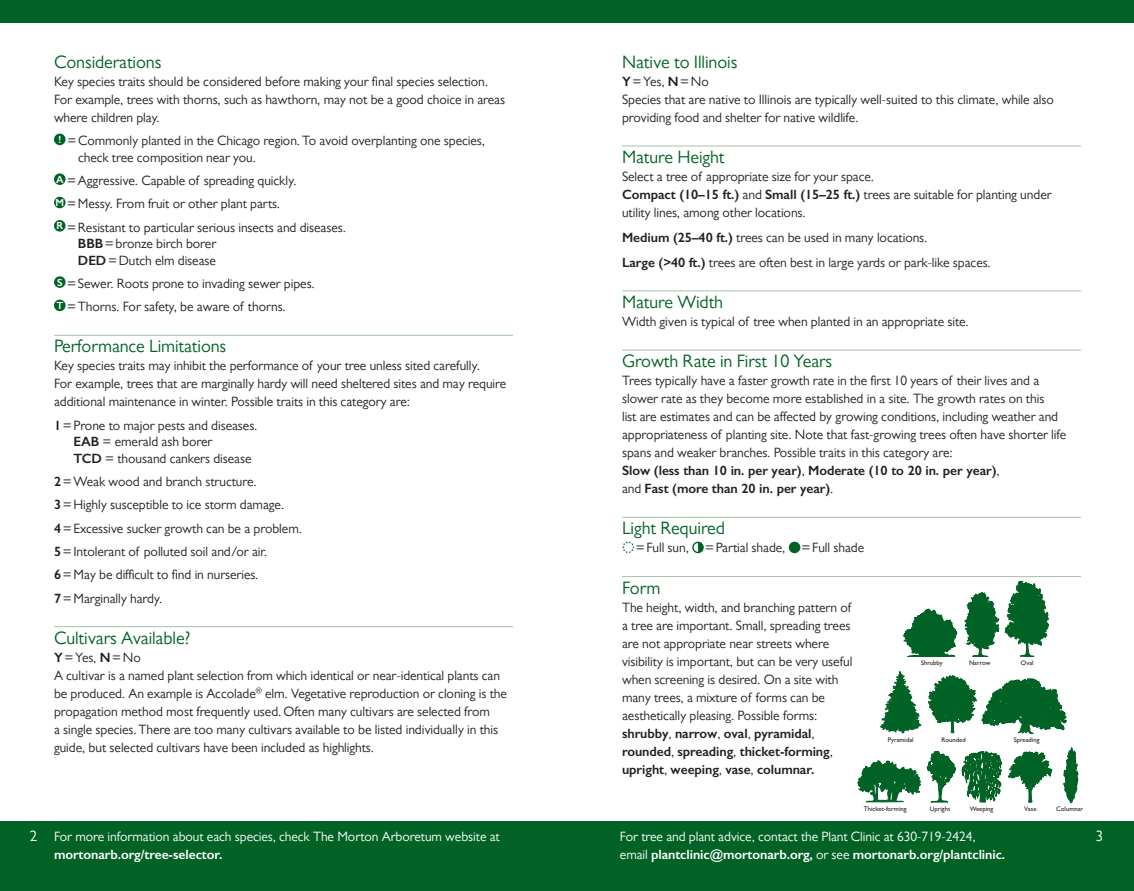
<style>
.page{position:relative;width:1134px;height:891px;background:#fff}
.page>*{position:absolute;margin:0;border:0;box-sizing:border-box;transform-origin:0 0}
.t1{font:18px "Gill Sans";letter-spacing:-.005em;color:#006224}
.t2{font:15px "Gill Sans";color:#fff}
.t3{font:13.5px/18px "Gill Sans";letter-spacing:-.005em;color:#231f20}
.t4{font:13.5px "Gill Sans";letter-spacing:-.005em;color:#fff}
.t5{font:600 13.5px "Gill Sans";letter-spacing:-.005em;color:#fff}
.t6{font:6.6px "Gill Sans";color:#231f20}
.s1{font-weight:600}
.s2{font-weight:400}
</style>
<div class="page">
<div style="left:0;top:821px;width:1134px;height:70px;background:#006224"></div>
<div style="left:0;top:0;width:1134px;height:22px;background:#006224"></div>
<hr style="left:54px;top:335px;width:459px;height:1px;background:#a7c2a6">
<hr style="left:54px;top:626px;width:459px;height:1px;background:#a7c2a6">
<div style="left:54px;top:134px;width:12px;height:11px;background:#006224;border-radius:50%"></div>
<div style="left:54px;top:173px;width:12px;height:12px;background:#006224;border-radius:50%"></div>
<div style="left:54px;top:197px;width:12px;height:11px;background:#006224;border-radius:50%"></div>
<div style="left:54px;top:220px;width:12px;height:12px;background:#006224;border-radius:50%"></div>
<div style="left:54px;top:276px;width:12px;height:12px;background:#006224;border-radius:50%"></div>
<div style="left:54px;top:300px;width:12px;height:11px;background:#006224;border-radius:50%"></div>
<hr style="left:622px;top:146px;width:459px;height:1px;background:#a7c2a6">
<hr style="left:622px;top:290px;width:459px;height:1px;background:#a7c2a6">
<hr style="left:622px;top:350px;width:459px;height:1px;background:#a7c2a6">
<hr style="left:622px;top:517px;width:459px;height:1px;background:#a7c2a6">
<hr style="left:622px;top:576px;width:459px;height:1px;background:#a7c2a6">
<svg style="left:622px;top:541px;width:12px;height:12px"></svg>
<div style="left:624px;top:543px;width:8px;height:8px;background:#fff;border-radius:50%"></div>
<div style="left:624px;top:543px;width:9px;height:9px;border:1px solid #fff;border-radius:50%"></div>
<svg style="left:692px;top:542px;width:12px;height:11px"></svg>
<div style="left:789px;top:542px;width:11px;height:11px;background:#006224;border-radius:50%"></div>
<svg style="left:858px;top:581px;width:220px;height:223px"></svg>
<h1 class="t1" style="left:54px;top:51px;width:109px">Considerations</h1>
<p class="t3" style="left:54px;top:72px;width:453px">Key species traits should be considered before making your final species selection.<br>For example, trees with thorns, such as hawthorn, may not be a good choice in areas where children play.</p>
<p class="t3" style="left:78px;top:132px;width:408px;line-height:16.5px;text-indent:-20px"><sup>!</sup> = Commonly planted in the Chicago region. To avoid overplanting one species, check tree composition near you.</p>
<p class="t3" style="left:56px;top:169px;width:292px;line-height:23.2px"><sup>A</sup> =Aggressive. Capable of spreading quickly.<br><sup>M</sup> =Messy. From fruit or other plant parts.<br><sup>R</sup> =Resistant to particular serious insects and diseases.</p>
<p class="t3" style="left:78px;top:235px;width:140px;line-height:16.5px"><span class="s1">BBB</span> =bronze birch borer<br><span class="s1">DED</span> =Dutch elm disease</p>
<p class="t3" style="left:56px;top:272px;width:260px;line-height:23.2px"><sup>S</sup> =Sewer. Roots prone to invading sewer pipes.<br><sup>T</sup> =Thorns. For safety, be aware of thorns.</p>
<h1 class="t1" style="left:54px;top:336px;width:174px">Performance Limitations</h1>
<p class="t3" style="left:54px;top:357px;width:454px">Key species traits may inhibit the performance of your tree unless sited carefully.<br>For example, trees that are marginally hardy will need sheltered sites and may require additional maintenance in winter. Possible traits in this category are:</p>
<p class="t3" style="left:73px;top:417px;width:185px;line-height:16.5px;text-indent:-19px"><span class="s1">1</span> =Prone to major pests and diseases.<br><span class="s1">EAB</span> = emerald ash borer<br><span class="s1">TCD</span> = thousand cankers disease</p>
<p class="t3" style="left:54px;top:470px;width:249px;line-height:23.2px"><span class="s1">2</span> =Weak wood and branch structure.<br><span class="s1">3</span> =Highly susceptible to ice storm damage.<br><span class="s1">4</span> =Excessive sucker growth can be a problem.<br><span class="s1">5</span> =Intolerant of polluted soil and/or air.<br><span class="s1">6</span> =May be difficult to find in nurseries.<br><span class="s1">7</span> =Marginally hardy.</p>
<h1 class="t1" style="left:54px;top:627px;width:138px">Cultivars Available?</h1>
<p class="t3" style="left:54px;top:648px;width:454px"><span class="s1">Y</span> =Yes, <span class="s1">N</span> =No<br>A cultivar is a named plant selection from which identical or near-identical plants can be produced. An example is Accolade<sup>®</sup> elm. Vegetative reproduction or cloning is the propagation method most frequently used. Often many cultivars are selected from<br>a single species. There are too many cultivars available to be listed individually in this guide, but selected cultivars have been included as highlights.</p>
<h1 class="t1" style="left:622px;top:51px;width:117px">Native to Illinois</h1>
<p class="t3" style="left:622px;top:72px;width:433px"><span class="s1">Y</span> =Yes, <span class="s1">N</span> =No<br>Species that are native to Illinois are typically well-suited to this climate, while also providing food and shelter for native wildlife.</p>
<h1 class="t1" style="left:622px;top:147px;width:104px">Mature Height</h1>
<p class="t3" style="left:622px;top:168px;width:431px">Select a tree of appropriate size for your space.<br><span class="s1">Compact (10–15 ft.)</span> and <span class="s1">Small (15–25 ft.)</span> trees are suitable for planting under utility lines, among other locations.</p>
<p class="t3" style="left:622px;top:225px;width:370px;line-height:24.8px"><span class="s1">Medium (25–40 ft.)</span> trees can be used in many locations.<br><span class="s1">Large (&gt;40 ft.)</span> trees are often best in large yards or park-like spaces.</p>
<h1 class="t1" style="left:622px;top:292px;width:103px">Mature Width</h1>
<p class="t3" style="left:622px;top:312px;width:348px">Width given is typical of tree when planted in an appropriate site.</p>
<h1 class="t1" style="left:622px;top:351px;width:212px">Growth Rate in First 10 Years</h1>
<p class="t3" style="left:622px;top:372px;width:446px">Trees typically have a faster growth rate in the first 10 years of their lives and a slower rate as they become more established in a site. The growth rates on this<br>list are estimates and can be affected by growing conditions, including weather and appropriateness of planting site. Note that fast-growing trees often have shorter life spans and weaker branches. Possible traits in this category are:<br><span class="s1">Slow (less than 10 in. per year)</span>, <span class="s1">Moderate (10 to 20 in. per year)</span>,<br>and <span class="s1">Fast (more than 20 in. per year)</span>.</p>
<h1 class="t1" style="left:622px;top:518px;width:104px">Light Required</h1>
<p class="t3" style="left:636px;top:539px;width:230px">=Full sun, =Partial shade, =Full shade</p>
<h1 class="t1" style="left:622px;top:577px;width:40px">Form</h1>
<p class="t3" style="left:622px;top:598px;width:232px">The height, width, and branching pattern of a tree are important. Small, spreading trees are not appropriate near streets where visibility is important, but can be very useful when screening is desired. On a site with many trees, a mixture of forms can be aesthetically pleasing. Possible forms: <span class="s1">shrubby</span>, <span class="s1">narrow</span>, <span class="s1">oval</span>, <span class="s1">pyramidal</span>, <span class="s1">rounded</span>, <span class="s1">spreading</span>, <span class="s1">thicket-forming</span>, <span class="s1">upright</span>, <span class="s1">weeping</span>, <span class="s1">vase</span>, <span class="s1">columnar.</span></p>
<p class="t6" style="left:921px;top:658px;width:23px">Shrubby</p>
<p class="t6" style="left:969px;top:658px;width:23px">Narrow</p>
<p class="t6" style="left:1021px;top:659px;width:14px">Oval</p>
<p class="t6" style="left:888px;top:736px;width:28px">Pyramidal</p>
<p class="t6" style="left:942px;top:736px;width:26px">Rounded</p>
<p class="t6" style="left:1014px;top:736px;width:27px">Spreading</p>
<p class="t6" style="left:864px;top:805px;width:44px">Thicket-forming</p>
<p class="t6" style="left:930px;top:805px;width:22px">Upright</p>
<p class="t6" style="left:970px;top:805px;width:25px">Weeping</p>
<p class="t6" style="left:1024px;top:805px;width:14px">Vase</p>
<p class="t6" style="left:1056px;top:805px;width:29px">Columnar</p>
<p class="t2" style="left:30px;top:828px;width:9px">2</p>
<p class="t4" style="left:620px;top:828px;width:357px">For tree and plant advice, contact the Plant Clinic at 630-719-2424,</p>
<p class="t2" style="left:1096px;top:828px;width:9px">3</p>
<p class="t5" style="left:620px;top:846px;width:387px"><span class="s2">email</span> plantclinic@mortonarb.org, <span class="s2">or see</span> mortonarb.org/plantclinic.</p>
<p class="t4" style="left:54px;top:828px;width:447px">For more information about each species, check The Morton Arboretum website at</p>
<p class="t5" style="left:54px;top:846px;width:170px">mortonarb.org/tree-selector.</p>
</div>
